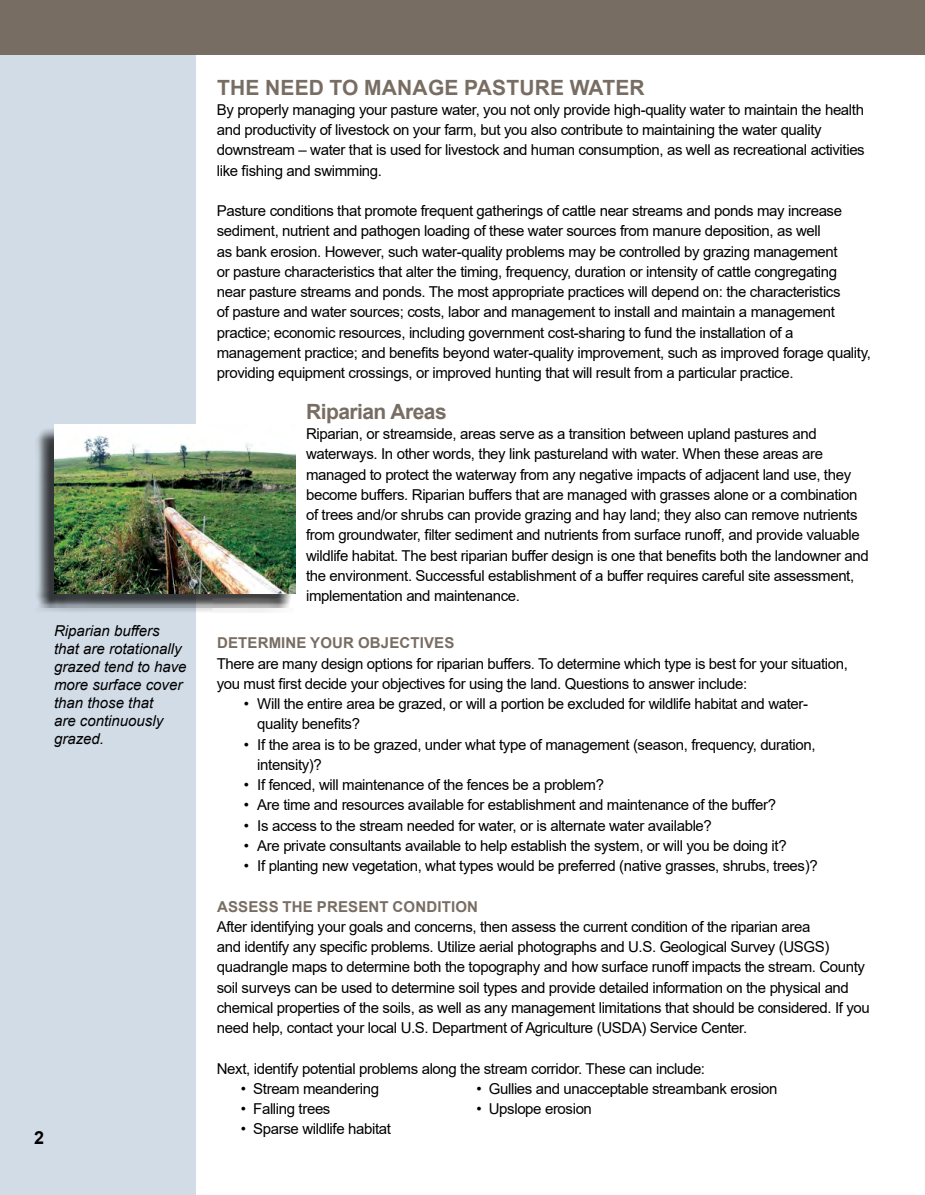
<style>
.page{position:relative;width:925px;height:1195px;background:#fff}
.page>*{position:absolute;margin:0;border:0;box-sizing:border-box;transform-origin:0 0}
.Subhead{font:700 21px "Arial";letter-spacing:.01em;color:#786d63}
.Subhead2{font:700 21px "Arial";letter-spacing:-.025em;color:#786d63}
.t1{font:700 18px "Arial";color:#000}
.Body_copy{font:15px/20.2px "Arial";letter-spacing:-.025em;color:#000}
.Sidebar{font:italic 15px/18px "Arial";color:#000}
.Subhead3{font:700 15px "Arial";letter-spacing:.01em;color:#786d63}
</style>
<div class="page">
<div style="left:0;top:11px;width:196px;height:1184px;background:#d1dce7"></div>
<div style="left:0;top:0;width:925px;height:54px;background:#786d63"></div>
<div style="left:35px;top:426px;width:259px;height:186px;background:#000;opacity:.75"></div>
<img style="left:54px;top:425px;width:241px;height:169px">
<p class="Sidebar" style="left:54px;top:622px;width:134px">Riparian buffers that are rotationally grazed tend to have more surface cover than those that<br>are continuously grazed.</p>
<p class="t1" style="left:34px;top:1125px;width:12px">2</p>
<h2 class="Subhead" style="left:217px;top:72px;width:429px">THE NEED TO MANAGE PASTURE WATER</h2>
<p class="Body_copy" style="left:217px;top:99px;width:649px">By properly managing your pasture water, you not only provide high-quality water to maintain the health and productivity of livestock on your farm, but you also contribute to maintaining the water quality downstream – water that is used for livestock and human consumption, as well as recreational activities like fishing and swimming.</p>
<p class="Body_copy" style="left:217px;top:201px;width:655px">Pasture conditions that promote frequent gatherings of cattle near streams and ponds may increase sediment, nutrient and pathogen loading of these water sources from manure deposition, as well<br>as bank erosion. However, such water-quality problems may be controlled by grazing management<br>or pasture characteristics that alter the timing, frequency, duration or intensity of cattle congregating<br>near pasture streams and ponds. The most appropriate practices will depend on: the characteristics<br>of pasture and water sources; costs, labor and management to install and maintain a management practice; economic resources, including government cost-sharing to fund the installation of a management practice; and benefits beyond water-quality improvement, such as improved forage quality, providing equipment crossings, or improved hunting that will result from a particular practice.</p>
<h3 class="Subhead2" style="left:306px;top:396px;width:142px">Riparian Areas</h3>
<p class="Body_copy" style="left:306px;top:423px;width:564px">Riparian, or streamside, areas serve as a transition between upland pastures and waterways. In other words, they link pastureland with water. When these areas are managed to protect the waterway from any negative impacts of adjacent land use, they become buffers. Riparian buffers that are managed with grasses alone or a combination of trees and/or shrubs can provide grazing and hay land; they also can remove nutrients from groundwater, filter sediment and nutrients from surface runoff, and provide valuable wildlife habitat. The best riparian buffer design is one that benefits both the landowner and the environment. Successful establishment of a buffer requires careful site assessment, implementation and maintenance.</p>
<h4 class="Subhead3" style="left:217px;top:632px;width:239px">DETERMINE YOUR OBJECTIVES</h4>
<p class="Body_copy" style="left:217px;top:653px;width:632px">There are many design options for riparian buffers. To determine which type is best for your situation, you must first decide your objectives for using the land. Questions to answer include:</p>
<p class="Body_copy" style="left:257px;top:693px;width:552px;text-indent:-14px">• Will the entire area be grazed, or will a portion be excluded for wildlife habitat and water&shy;quality benefits?</p>
<p class="Body_copy" style="left:257px;top:734px;width:560px;text-indent:-14px">• If the area is to be grazed, under what type of management (season, frequency, duration, intensity)?</p>
<p class="Body_copy" style="left:244px;top:774px;width:362px">• If fenced, will maintenance of the fences be a problem?</p>
<p class="Body_copy" style="left:244px;top:795px;width:534px">• Are time and resources available for establishment and maintenance of the buffer?</p>
<p class="Body_copy" style="left:244px;top:815px;width:470px">• Is access to the stream needed for water, or is alternate water available?</p>
<p class="Body_copy" style="left:244px;top:835px;width:544px">• Are private consultants available to help establish the system, or will you be doing it?</p>
<p class="Body_copy" style="left:244px;top:855px;width:575px">• If planting new vegetation, what types would be preferred (native grasses, shrubs, trees)?</p>
<h4 class="Subhead3" style="left:217px;top:896px;width:262px">ASSESS THE PRESENT CONDITION</h4>
<p class="Body_copy" style="left:217px;top:916px;width:654px">After identifying your goals and concerns, then assess the current condition of the riparian area<br>and identify any specific problems. Utilize aerial photographs and U.S. Geological Survey (USGS) quadrangle maps to determine both the topography and how surface runoff impacts the stream. County soil surveys can be used to determine soil types and provide detailed information on the physical and chemical properties of the soils, as well as any management limitations that should be considered. If you need help, contact your local U.S. Department of Agriculture (USDA) Service Center.</p>
<p class="Body_copy" style="left:217px;top:1058px;width:490px">Next, identify potential problems along the stream corridor. These can include:</p>
<p class="Body_copy" style="left:241px;top:1078px;width:140px">• Stream meandering</p>
<p class="Body_copy" style="left:476px;top:1078px;width:303px">• Gullies and unacceptable streambank erosion</p>
<p class="Body_copy" style="left:241px;top:1098px;width:91px">• Falling trees</p>
<p class="Body_copy" style="left:476px;top:1098px;width:117px">• Upslope erosion</p>
<p class="Body_copy" style="left:241px;top:1119px;width:152px">• Sparse wildlife habitat</p>
</div>
